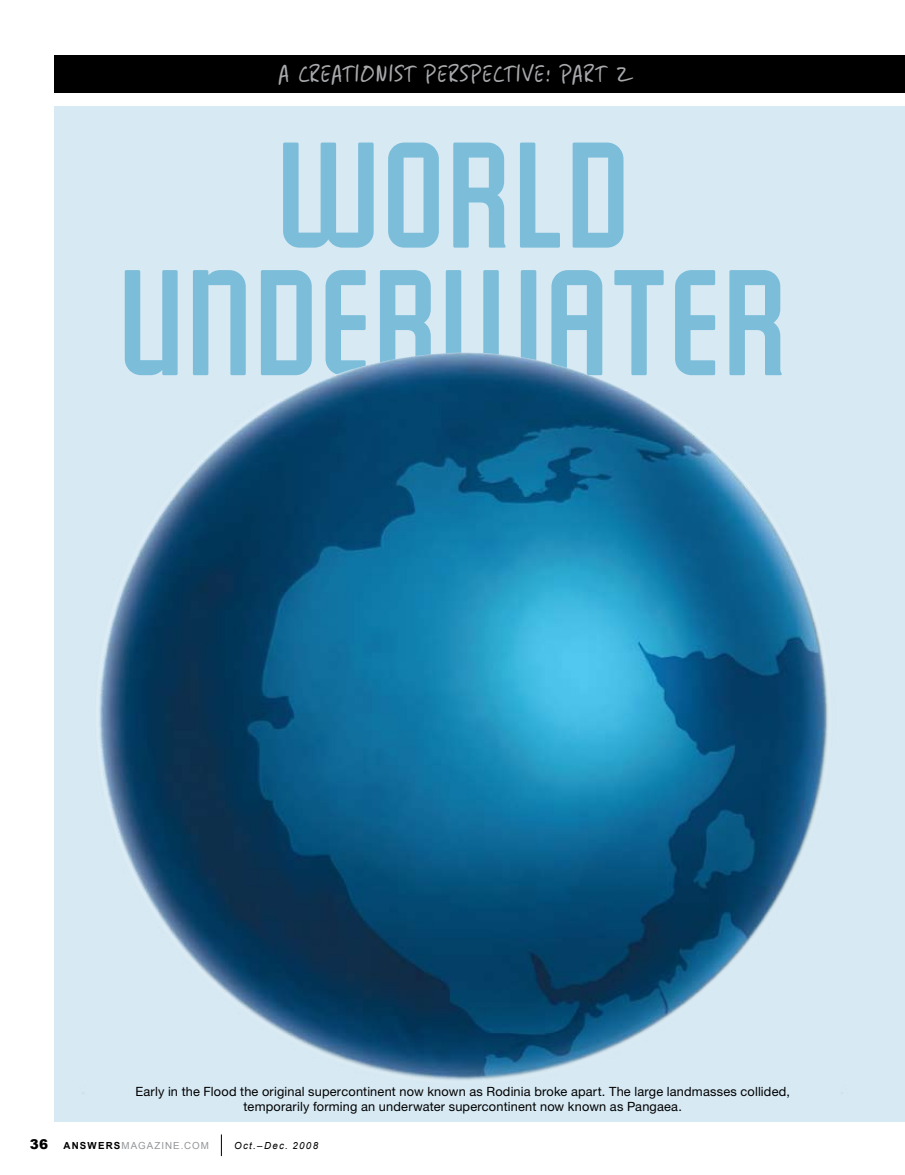
<style>
.page{position:relative;width:905px;height:1175px;background:#fff}
.page>*{position:absolute;margin:0;border:0;box-sizing:border-box;transform-origin:0 0}
.t1{font:150px/127.5px "Featured Item";letter-spacing:-.005em;color:#7cbdd9;text-align:center}
.t2{font:27px "SF Grunge Sans";letter-spacing:.06em;color:#a7a9ac}
.t3{font:12.75px/15px "Helvetica Neue LT Std";letter-spacing:.015em;color:#000;text-align:center}
.t4{font:9.75px "Arial";letter-spacing:.105em;color:#939598}
.t5{font:italic 9.75px "Arial";letter-spacing:.13em;color:#000}
.s1{font-weight:900;font-size:13.5px;color:#000}
.s2{font-weight:700;color:#000}
</style>
<div class="page">
<svg style="left:221px;top:1134px;width:1px;height:22px"></svg>
<div style="left:54px;top:106px;width:850px;height:1015px;background:#d7e9f3"></div>
<div style="left:54px;top:55px;width:850px;height:37px;background:#000"></div>
<img style="left:100px;top:352px;width:728px;height:728px">
<h2 class="t2" style="left:279px;top:56px;width:349px">a Creationist Perspective: PART 2</h2>
<h1 class="t1" style="left:116px;top:135px;width:673px">WORLD<br>UNDERWATER</h1>
<p class="t3" style="left:135px;top:1083px;width:656px">Early in the Flood the original supercontinent now known as Rodinia broke apart. The large landmasses collided, temporarily forming an underwater supercontinent now known as Pangaea.</p>
<p class="t4" style="left:30px;top:1138px;width:181px"><span class="s1">36</span> <span class="s2">ANSWERS</span>MAGAZINE.COM</p>
<p class="t5" style="left:234px;top:1138px;width:85px">Oct.–Dec. 2008</p>
</div>
